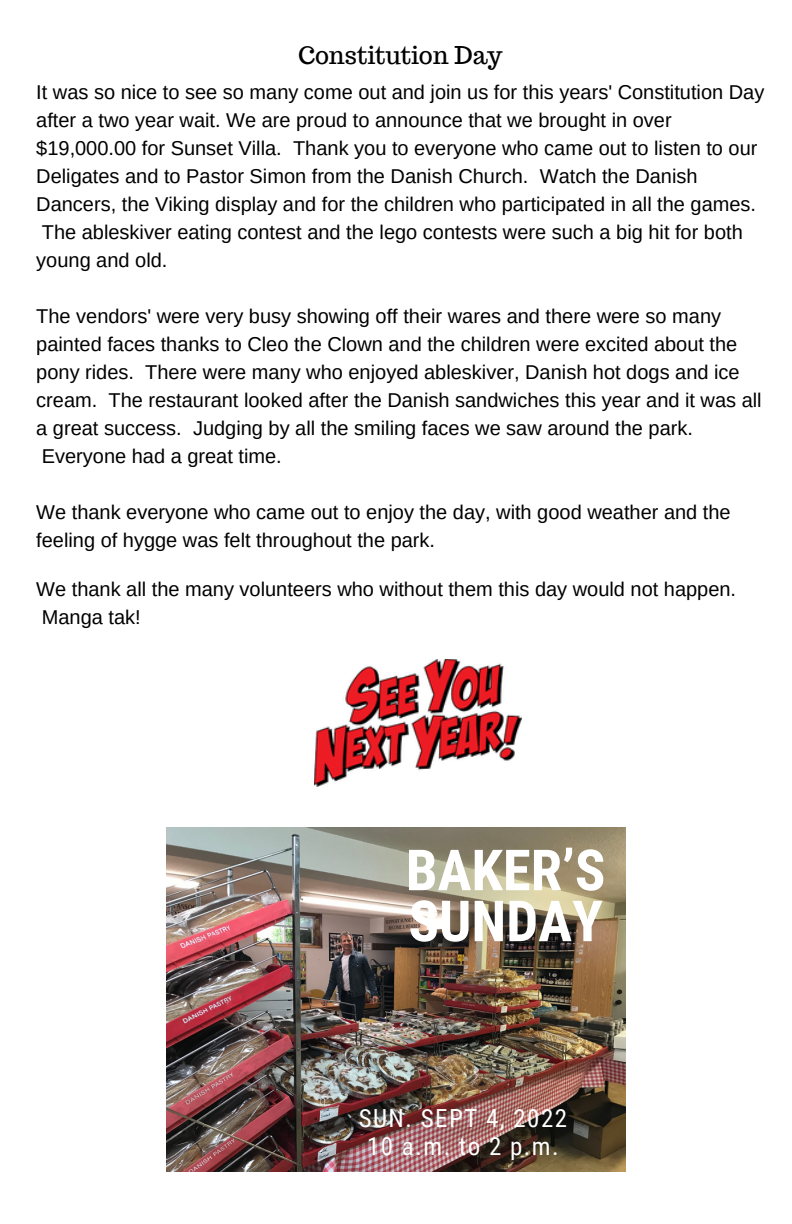
<style>
.page{position:relative;width:792px;height:1224px;background:#fff}
.page>*{position:absolute;margin:0;border:0;box-sizing:border-box;transform-origin:0 0}
.t1{font:700 56.8px/51px "Roboto Condensed";color:#fff}
.t2{font:25px/28.4px "Roboto Condensed";letter-spacing:.06em;color:#fff;text-align:center}
.t3{font:24px "Trocchi";color:#000}
.t4{font:20px/28px "Arimo";color:#000}
</style>
<div class="page">
<img style="left:314px;top:659px;width:207px;height:128px">
<img style="left:167px;top:828px;width:459px;height:343px">
<p class="t3" style="left:298px;top:40px;width:206px">Constitution Day</p>
<p class="t4" style="left:36px;top:78px;width:730px">It was so nice to see so many come out and join us for this years' Constitution Day after a two year wait. We are proud to announce that we brought in over $19,000.00 for Sunset Villa. Thank you to everyone who came out to listen to our Deligates and to Pastor Simon from the Danish Church. Watch the Danish Dancers, the Viking display and for the children who participated in all the games.<br>The ableskiver eating contest and the lego contests were such a big hit for both young and old.</p>
<p class="t4" style="left:36px;top:302px;width:727px">The vendors' were very busy showing off their wares and there were so many painted faces thanks to Cleo the Clown and the children were excited about the pony rides. There were many who enjoyed ableskiver, Danish hot dogs and ice cream. The restaurant looked after the Danish sandwiches this year and it was all a great success. Judging by all the smiling faces we saw around the park.<br>Everyone had a great time.</p>
<p class="t4" style="left:36px;top:498px;width:696px">We thank everyone who came out to enjoy the day, with good weather and the feeling of hygge was felt throughout the park.</p>
<p class="t4" style="left:36px;top:575px;width:701px">We thank all the many volunteers who without them this day would not happen.<br>Manga tak!</p>
<h1 class="t1" style="left:406px;top:845px;width:201px">BAKER’S<br>SUNDAY</h1>
<p class="t2" style="left:359px;top:1104px;width:210px">SUN. SEPT 4, 2022<br>10 a.m. to 2 p.m.</p>
</div>
